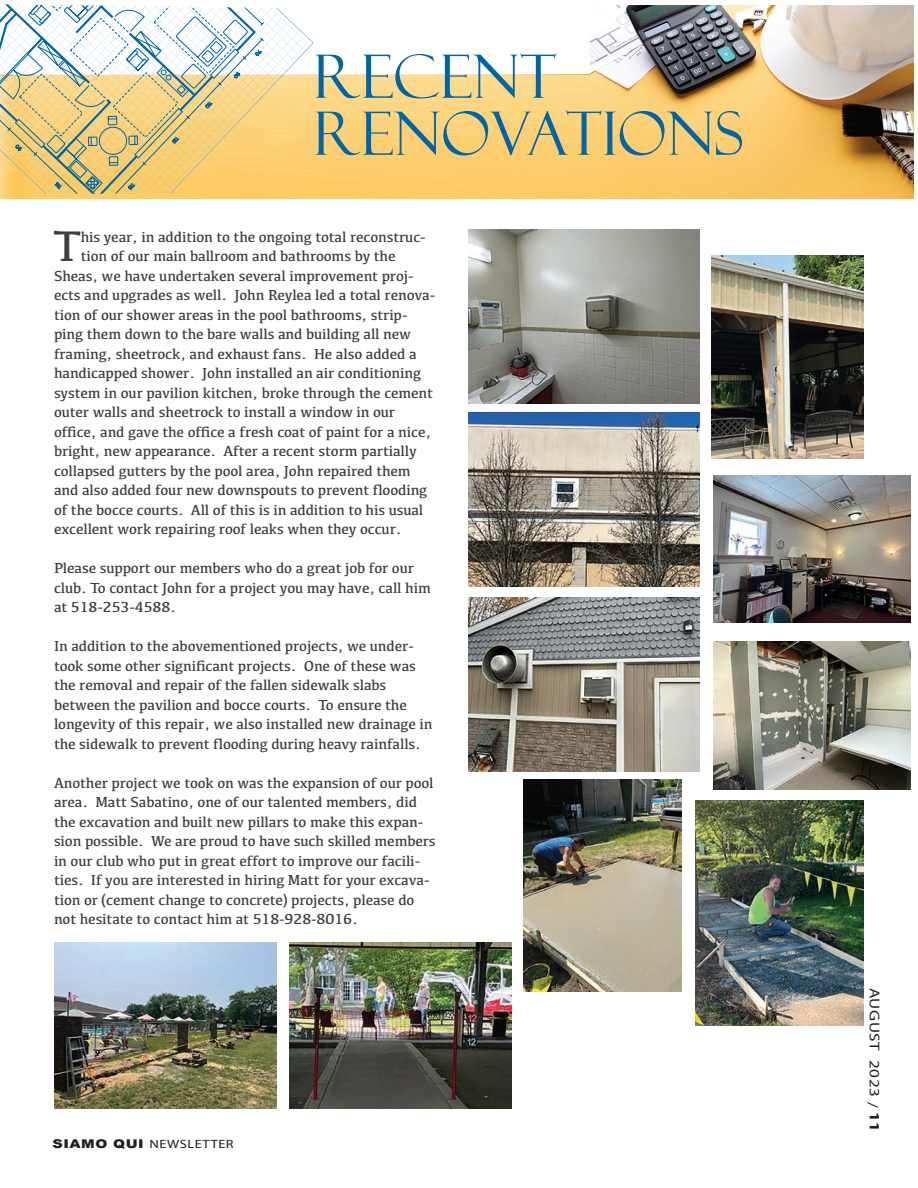
<style>
.page{position:relative;width:918px;height:1188px;background:#fff}
.page>*{position:absolute;margin:0;border:0;box-sizing:border-box;transform-origin:0 0}
.t1{font:60px "Felix Titling";color:#0065a4}
.t2{font:44.25px "Kefa";color:#3e3e3f}
.t3{font:15px/19.5px "Kefa";letter-spacing:-.01em;color:#3e3e3f}
.t4{font:14.25px "Myriad Pro";letter-spacing:.035em;color:#231f20;scale:1.2 1}
.t5{font:12px "Myriad";letter-spacing:.035em;color:#231f20;scale:1.2 1}
.s1{font-family:"Arial";font-weight:900}
.s2{font-weight:700}
</style>
<div class="page">
<img style="left:314px;top:6px;width:600px;height:193px">
<svg style="left:0;top:37px;width:314px;height:162px;background:#fcd27a"></svg>
<img style="left:468px;top:230px;width:231px;height:173px">
<img style="left:468px;top:413px;width:231px;height:173px">
<img style="left:714px;top:475px;width:196px;height:148px">
<img style="left:468px;top:598px;width:231px;height:173px">
<img style="left:54px;top:942px;width:222px;height:167px">
<img style="left:290px;top:942px;width:222px;height:167px">
<img style="left:523px;top:780px;width:159px;height:211px">
<img style="left:695px;top:801px;width:169px;height:225px">
<img style="left:714px;top:642px;width:196px;height:147px">
<img style="left:711px;top:256px;width:153px;height:203px">
<svg style="left:0;top:4px;width:308px;height:191px"></svg>
<p class="t1" style="left:313px;top:42px;width:245px">RECENT</p>
<p class="t1" style="left:313px;top:99px;width:432px">RENOVATIONS</p>
<p class="t2" style="left:54px;top:219px;width:28px">T</p>
<p class="t3" style="left:81px;top:226px;width:347px">his year, in addition to the ongoing total reconstruc-</p>
<p class="t3" style="left:81px;top:246px;width:316px">tion of our main ballroom and bathrooms by the</p>
<p class="t3" style="left:54px;top:265px;width:361px">Sheas, we have undertaken several improvement proj-</p>
<p class="t3" style="left:54px;top:285px;width:383px">ects and upgrades as well. John Reylea led a total renova-</p>
<p class="t3" style="left:54px;top:304px;width:355px">tion of our shower areas in the pool bathrooms, strip-</p>
<p class="t3" style="left:54px;top:324px;width:359px">ping them down to the bare walls and building all new</p>
<p class="t3" style="left:54px;top:343px;width:364px">framing, sheetrock, and exhaust fans. He also added a</p>
<p class="t3" style="left:54px;top:363px;width:369px">handicapped shower. John installed an air conditioning</p>
<p class="t3" style="left:54px;top:382px;width:381px">system in our pavilion kitchen, broke through the cement</p>
<p class="t3" style="left:54px;top:402px;width:343px">outer walls and sheetrock to install a window in our</p>
<p class="t3" style="left:54px;top:421px;width:379px">office, and gave the office a fresh coat of paint for a nice,</p>
<p class="t3" style="left:54px;top:441px;width:364px">bright, new appearance. After a recent storm partially</p>
<p class="t3" style="left:54px;top:460px;width:358px">collapsed gutters by the pool area, John repaired them</p>
<p class="t3" style="left:54px;top:480px;width:375px">and also added four new downspouts to prevent flooding</p>
<p class="t3" style="left:54px;top:499px;width:371px">of the bocce courts. All of this is in addition to his usual</p>
<p class="t3" style="left:54px;top:519px;width:349px">excellent work repairing roof leaks when they occur.</p>
<p class="t3" style="left:54px;top:558px;width:378px">Please support our members who do a great job for our club. To contact John for a project you may have, call him at 518-253-4588.</p>
<p class="t3" style="left:54px;top:636px;width:380px">In addition to the abovementioned projects, we under&shy;took some other significant projects. One of these was the removal and repair of the fallen sidewalk slabs between the pavilion and bocce courts. To ensure the longevity of this repair, we also installed new drainage in the sidewalk to prevent flooding during heavy rainfalls.</p>
<p class="t3" style="left:54px;top:772px;width:383px">Another project we took on was the expansion of our pool area. Matt Sabatino, one of our talented members, did the excavation and built new pillars to make this expan&shy;sion possible. We are proud to have such skilled members in our club who put in great effort to improve our facili&shy;ties. If you are interested in hiring Matt for your excava&shy;tion or (cement change to concrete) projects, please do not hesitate to contact him at 518-928-8016.</p>
<p class="t5" style="left:53px;top:1138px;width:152px"><span class="s1">SIAMO QUI</span> NEWSLETTER</p>
<p class="t4" style="left:883px;top:988px;width:122px;rotate:90deg">AUGUST 2023 / <span class="s2">11</span></p>
</div>
